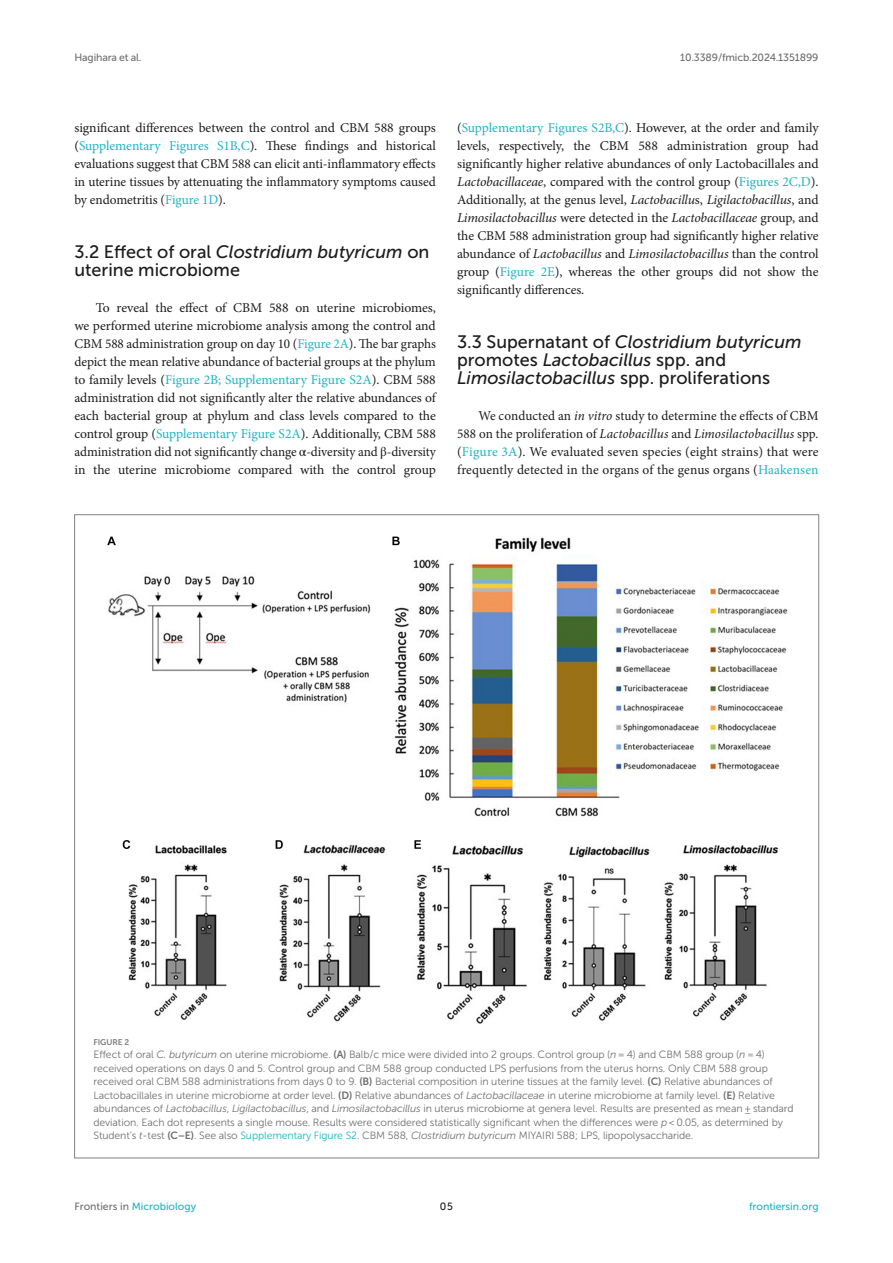
<style>
.page{position:relative;width:893px;height:1263px;background:#fff}
.page>*{position:absolute;margin:0;border:0;box-sizing:border-box;transform-origin:0 0}
.HEAD_2{font:italic 18px/18px "Museo Sans 500";color:#1b1c1b}
.HEAD_2-2{font:18px/18px "Museo Sans 500";color:#1b1c1b}
.TEXT_FLUSH{font:13.5px/18px "Minion Pro";letter-spacing:-.005em;color:#1b1c1b;text-align:justify}
.FIG_LEG{font:10.5px/13.5px "Museo Sans 300";letter-spacing:-.01em;color:#706f70}
.t1{font:10.5px "Museo Sans 500";letter-spacing:-.015em;color:#706f70}
.t2{font:10.5px "Museo Sans 500";color:#1db5c3}
.t3{font:10.5px "Museo Sans 500";color:#1b1c1b}
.FIG_HD{font:8.25px "Museo Sans 700";letter-spacing:-.01em;color:#7e7f7f}
.s1{color:#1db5c3}
.s2{font-style:italic}
.s3{font-family:"STIX General"}
.s4{font-style:normal}
.s5{font-family:"Museo Sans 700"}
.s6{color:#706f70}
</style>
<div class="page">
<img style="left:107px;top:536px;width:681px;height:488px">
<p class="t1" style="left:74px;top:51px;width:69px">Hagihara et al.</p>
<p class="t1" style="left:680px;top:51px;width:140px">10.3389/fmicb.2024.1351899</p>
<p class="TEXT_FLUSH" style="left:74px;top:119px;width:363px">significant differences between the control and CBM 588 groups (<span class="s1">Supplementary Figures S1B,C</span>). These findings and historical evaluations suggest that CBM 588 can elicit anti-inflammatory effects in uterine tissues by attenuating the inflammatory symptoms caused by endometritis (<span class="s1">Figure 1D</span>).</p>
<p class="HEAD_2-2" style="left:74px;top:243px;width:356px">3.2 Effect of oral <span class="s2">Clostridium butyricum</span> on uterine microbiome</p>
<p class="TEXT_FLUSH" style="left:74px;top:299px;width:363px;text-indent:21px">To reveal the effect of CBM 588 on uterine microbiomes, we performed uterine microbiome analysis among the control and CBM 588 administration group on day 10 (<span class="s1">Figure 2A</span>). The bar graphs depict the mean relative abundance of bacterial groups at the phylum to family levels (<span class="s1">Figure 2B; Supplementary Figure S2A</span>). CBM 588 administration did not significantly alter the relative abundances of each bacterial group at phylum and class levels compared to the control group (<span class="s1">Supplementary Figure S2A</span>). Additionally, CBM 588 administration did not significantly change <span class="s3">α</span>-diversity and <span class="s3">β</span>-diversity in the uterine microbiome compared with the control group</p>
<p class="TEXT_FLUSH" style="left:457px;top:119px;width:363px">(<span class="s1">Supplementary Figures S2B,C</span>). However, at the order and family levels, respectively, the CBM 588 administration group had significantly higher relative abundances of only Lactobacillales and <span class="s2">Lactobacillaceae</span>, compared with the control group (<span class="s1">Figures 2C,D</span>).<br>Additionally, at the genus level, <span class="s2">Lactobacillu</span>s, <span class="s2">Ligilactobacillus</span>, and <span class="s2">Limosilactobacillus</span> were detected in the <span class="s2">Lactobacillaceae</span> group, and the CBM 588 administration group had significantly higher relative abundance of <span class="s2">Lactobacillus</span> and <span class="s2">Limosilactobacillus</span> than the control group (<span class="s1">Figure 2E</span>), whereas the other groups did not show the significantly differences.</p>
<p class="HEAD_2" style="left:457px;top:333px;width:346px"><span class="s4">3.3 Supernatant of</span> Clostridium butyricum <span class="s4">promotes</span> Lactobacillus <span class="s4">spp. and<br></span>Limosilactobacillus <span class="s4">spp. proliferations</span></p>
<p class="TEXT_FLUSH" style="left:457px;top:407px;width:363px;text-indent:21px">We conducted an <span class="s2">in vitro</span> study to determine the effects of CBM 588 on the proliferation of <span class="s2">Lactobacillus</span> and <span class="s2">Limosilactobacillus</span> spp. (<span class="s1">Figure 3A</span>). We evaluated seven species (eight strains) that were frequently detected in the organs of the genus organs (<span class="s1">Haakensen</span></p>
<p class="FIG_HD" style="left:94px;top:1037px;width:37px">FIGURE 2</p>
<p class="FIG_LEG" style="left:94px;top:1048px;width:702px">Effect of oral <span class="s2">C. butyricum</span> on uterine microbiome. <span class="s5">(A)</span> Balb/c mice were divided into 2 groups. Control group (<span class="s2">n</span> = 4) and CBM 588 group (<span class="s2">n</span> = 4) received operations on days 0 and 5. Control group and CBM 588 group conducted LPS perfusions from the uterus horns. Only CBM 588 group received oral CBM 588 administrations from days 0 to 9. <span class="s5">(B)</span> Bacterial composition in uterine tissues at the family level. <span class="s5">(C)</span> Relative abundances of Lactobacillales in uterine microbiome at order level. <span class="s5">(D)</span> Relative abundances of <span class="s2">Lactobacillaceae</span> in uterine microbiome at family level. <span class="s5">(E)</span> Relative abundances of <span class="s2">Lactobacillus</span>, <span class="s2">Ligilactobacillus</span>, and <span class="s2">Limosilactobacillus</span> in uterus microbiome at genera level. Results are presented as mean ± standard deviation. Each dot represents a single mouse. Results were considered statistically significant when the differences were <span class="s2">p</span> &lt; 0.05, as determined by Student’s <span class="s2">t</span>-test <span class="s5">(C–E)</span>. See also <span class="s1">Supplementary Figure S2</span>. CBM 588, <span class="s2">Clostridium butyricum</span> MIYAIRI 588; LPS, lipopolysaccharide.</p>
<p class="t2" style="left:74px;top:1200px;width:123px"><span class="s6">Frontiers in</span> Microbiology</p>
<p class="t3" style="left:440px;top:1200px;width:14px">05</p>
<p class="t2" style="left:749px;top:1200px;width:71px">frontiersin.org</p>
</div>
